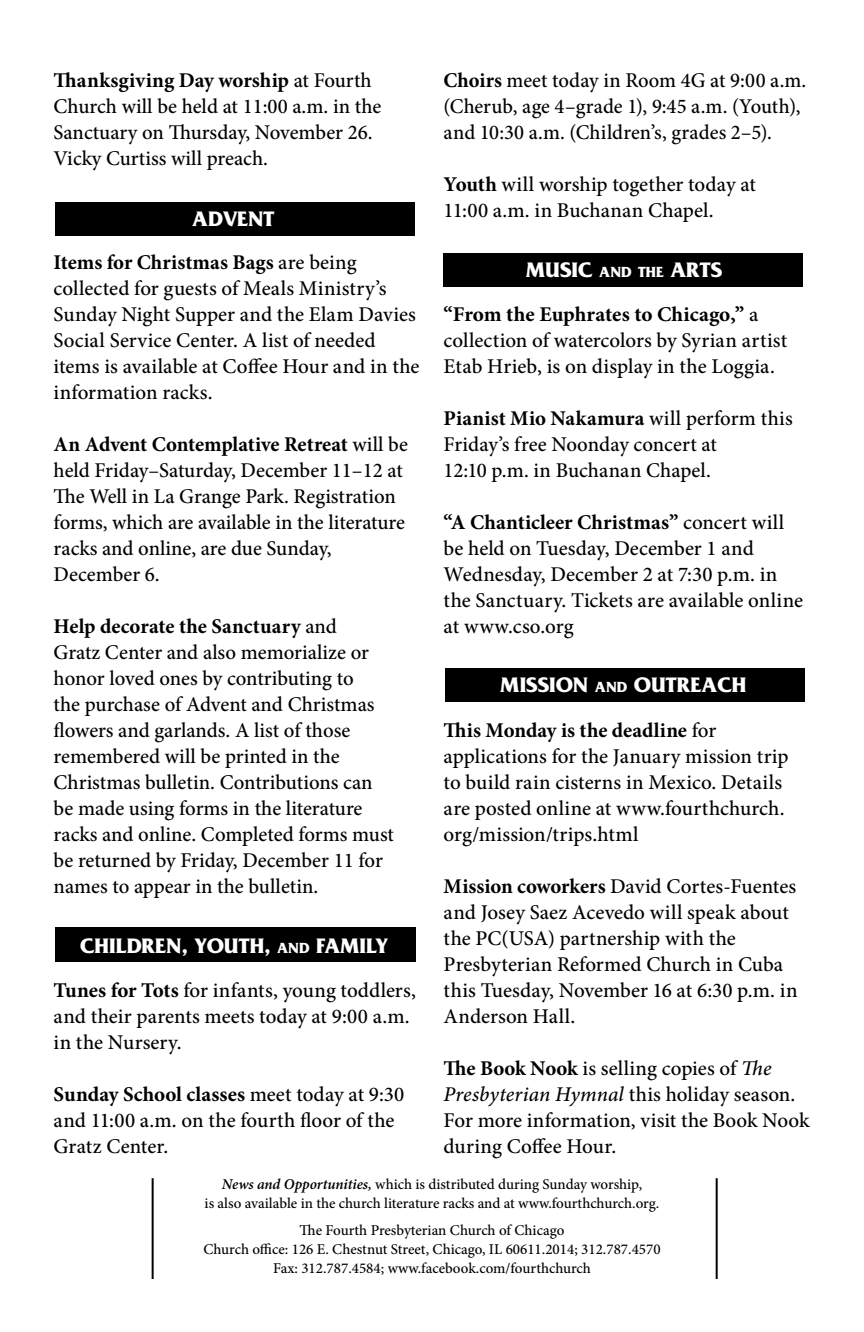
<style>
.page{position:relative;width:864px;height:1332px;background:#fff}
.page>*{position:absolute;margin:0;border:0;box-sizing:border-box;transform-origin:0 0}
.t1{font:700 22px "Friz Quadrata Std";color:#fff}
.t2{font:500 21px/26px "Minion Pro";color:#000}
.t3{font:500 15px/19px "Minion Pro";color:#000;text-align:center}
.s1{font-weight:700}
.s2{font-size:15.4px}
.s3{font-style:italic}
.s4{font-weight:600;font-style:italic}
</style>
<div class="page">
<hr style="left:152px;top:1178px;width:2px;height:101px;background:#000">
<hr style="left:716px;top:1178px;width:2px;height:101px;background:#000">
<div style="left:444px;top:254px;width:359px;height:33px;background:#000"></div>
<div style="left:445px;top:668px;width:360px;height:34px;background:#000"></div>
<div style="left:55px;top:202px;width:360px;height:34px;background:#000"></div>
<div style="left:55px;top:928px;width:361px;height:34px;background:#000"></div>
<p class="t2" style="left:54px;top:68px;width:329px"><span class="s1">Thanksgiving Day worship</span> at Fourth Church will be held at 11:00 a.m. in the Sanctuary on Thursday, November 26.<br>Vicky Curtiss will preach.</p>
<p class="t1" style="left:192px;top:206px;width:84px">ADVENT</p>
<p class="t2" style="left:444px;top:68px;width:364px"><span class="s1">Choirs</span> meet today in Room 4G at 9:00 a.m. (Cherub, age 4–grade 1), 9:45 a.m. (Youth), and 10:30 a.m. (Children’s, grades 2–5).</p>
<p class="t2" style="left:444px;top:172px;width:314px"><span class="s1">Youth</span> will worship together today at<br>11:00 a.m. in Buchanan Chapel.</p>
<p class="t2" style="left:54px;top:250px;width:368px"><span class="s1">Items for Christmas Bags</span> are being collected for guests of Meals Ministry’s Sunday Night Supper and the Elam Davies Social Service Center. A list of needed items is available at Coffee Hour and in the information racks.</p>
<p class="t2" style="left:54px;top:432px;width:356px"><span class="s1">An Advent Contemplative Retreat</span> will be held Friday–Saturday, December 11–12 at The Well in La Grange Park. Registration forms, which are available in the literature racks and online, are due Sunday, December 6.</p>
<p class="t2" style="left:54px;top:614px;width:342px"><span class="s1">Help decorate the Sanctuary</span> and<br>Gratz Center and also memorialize or honor loved ones by contributing to<br>the purchase of Advent and Christmas flowers and garlands. A list of those remembered will be printed in the Christmas bulletin. Contributions can be made using forms in the literature racks and online. Completed forms must be returned by Friday, December 11 for names to appear in the bulletin.</p>
<p class="t1" style="left:526px;top:258px;width:198px">MUSIC <span class="s2">AND THE</span> ARTS</p>
<p class="t2" style="left:444px;top:302px;width:345px"><span class="s1">“From the Euphrates to Chicago,”</span> a collection of watercolors by Syrian artist<br>Etab Hrieb, is on display in the Loggia.</p>
<p class="t2" style="left:444px;top:406px;width:351px"><span class="s1">Pianist Mio Nakamura</span> will perform this<br>Friday’s free Noonday concert at<br>12:10 p.m. in Buchanan Chapel.</p>
<p class="t2" style="left:444px;top:510px;width:361px"><span class="s1">“A Chanticleer Christmas”</span> concert will be held on Tuesday, December 1 and Wednesday, December 2 at 7:30 p.m. in the Sanctuary. Tickets are available online at www.cso.org</p>
<p class="t1" style="left:500px;top:673px;width:248px">MISSION <span class="s2">AND</span> OUTREACH</p>
<p class="t2" style="left:444px;top:718px;width:346px"><span class="s1">This Monday is the deadline</span> for applications for the January mission trip to build rain cisterns in Mexico. Details are posted online at www.fourthchurch. org/mission/trips.html</p>
<p class="t2" style="left:444px;top:874px;width:355px"><span class="s1">Mission coworkers</span> David Cortes-Fuentes and Josey Saez Acevedo will speak about the PC(USA) partnership with the Presbyterian Reformed Church in Cuba this Tuesday, November 16 at 6:30 p.m. in Anderson Hall.</p>
<p class="t2" style="left:444px;top:1056px;width:367px"><span class="s1">The Book Nook</span> is selling copies of <span class="s3">The Presbyterian Hymnal</span> this holiday season.<br>For more information, visit the Book Nook during Coffee Hour.</p>
<p class="t1" style="left:80px;top:933px;width:309px">CHILDREN, YOUTH, <span class="s2">AND</span> FAMILY</p>
<p class="t2" style="left:54px;top:978px;width:364px"><span class="s1">Tunes for Tots</span> for infants, young toddlers, and their parents meets today at 9:00 a.m. in the Nursery.</p>
<p class="t2" style="left:54px;top:1082px;width:352px"><span class="s1">Sunday School classes</span> meet today at 9:30 and 11:00 a.m. on the fourth floor of the<br>Gratz Center.</p>
<p class="t3" style="left:205px;top:1175px;width:456px"><span class="s4">News and Opportunities,</span> which is distributed during Sunday worship,<br>is also available in the church literature racks and at www.fourthchurch.org.</p>
<p class="t3" style="left:203px;top:1221px;width:459px">The Fourth Presbyterian Church of Chicago<br>Church office: 126 E. Chestnut Street, Chicago, IL 60611.2014; 312.787.4570<br>Fax: 312.787.4584; www.facebook.com/fourthchurch</p>
</div>
